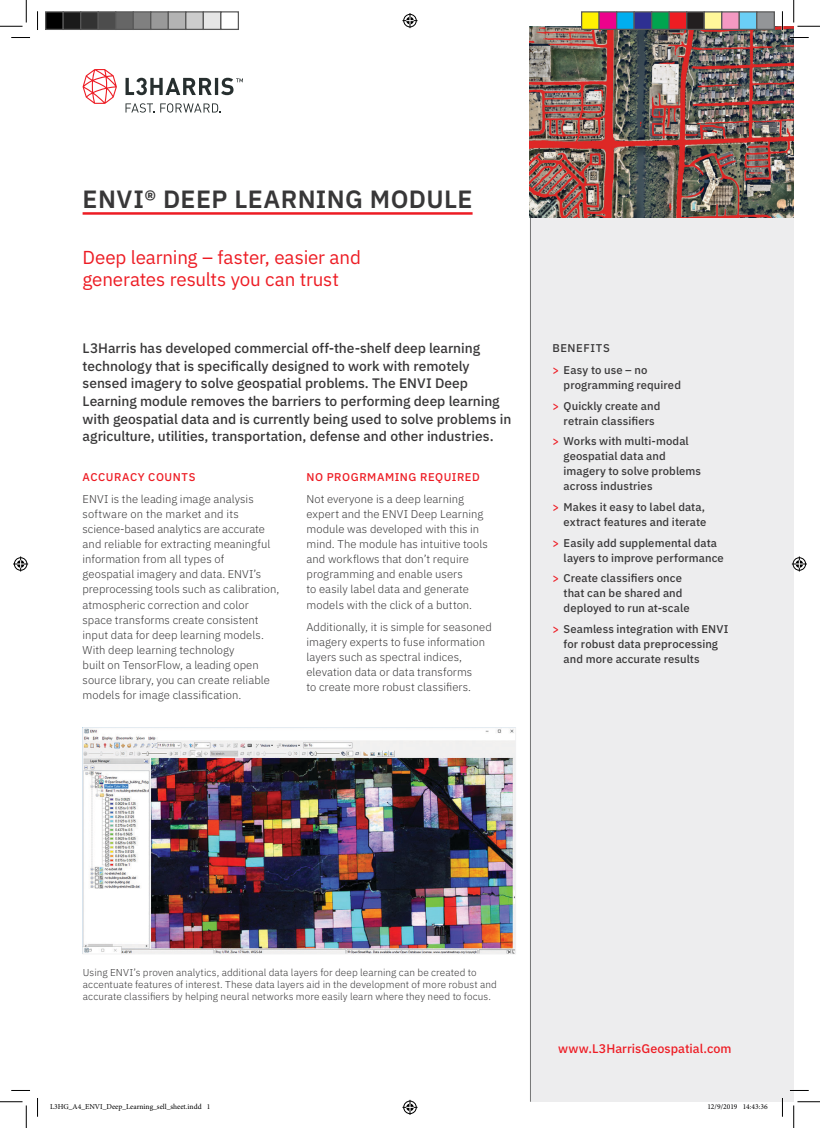
<style>
.page{position:relative;width:820px;height:1128px;background:#fff}
.page>*{position:absolute;margin:0;border:0;box-sizing:border-box;transform-origin:0 0}
.H1___Plex_Sans_20pt{font:600 25px "IBM Plex Sans";letter-spacing:.015em;color:#383738}
.H2__RED____Plex_Sans{font:18.75px/21.2px "IBM Plex Sans";letter-spacing:-.01em;color:#ed1c24}
.H2__RED____Plex_Sans-2{font:500 13.75px/17.5px "IBM Plex Sans";color:#383738}
.H3__RED____Plex_Sans{font:500 12.5px "IBM Plex Sans";letter-spacing:.005em;color:#ed1c24}
.BODY___Plex_Sans_Lig{font:300 11.25px/15px "IBM Plex Sans";letter-spacing:.005em;color:#383738}
.H3__0_0_0_93____Plex{font:500 11.25px/15px "IBM Plex Sans";letter-spacing:.005em;color:#383738}
.H3__RED____Plex_Sans-2{font:500 11.25px "IBM Plex Sans";letter-spacing:.05em;color:#ed1c24}
.H3__0_0_0_93____Plex-2{font:500 11.25px "IBM Plex Sans";letter-spacing:.055em;color:#383738}
.BODY___Plex_Sans_Lig-2{font:300 10px/12px "IBM Plex Sans";letter-spacing:.01em;color:#383738}
.t1{font:7.5px "Minion Pro";color:#000}
.s1{color:#ed1c24}
</style>
<div class="page">
<div style="left:530px;top:26px;width:263px;height:1075px;background:#ededee"></div>
<hr style="left:530px;top:26px;width:1px;height:1075px;background:#747575">
<hr style="left:82px;top:212px;width:390px;height:3px;background:#ed1c24">
<img style="left:84px;top:729px;width:429px;height:223px">
<div style="left:82px;top:727px;width:433px;height:227px;border:1px solid #f2f2f3"></div>
<img style="left:529px;top:26px;width:264px;height:192px">
<svg style="left:82px;top:69px;width:35px;height:35px"></svg>
<svg style="left:125px;top:103px;width:29px;height:10px"></svg>
<svg style="left:160px;top:103px;width:61px;height:10px"></svg>
<svg style="left:125px;top:78px;width:118px;height:17px"></svg>
<svg style="left:11px;top:37px;width:19px;height:1px"></svg>
<svg style="left:789px;top:37px;width:19px;height:1px"></svg>
<svg style="left:11px;top:1090px;width:19px;height:1px"></svg>
<svg style="left:790px;top:1089px;width:18px;height:2px"></svg>
<svg style="left:37px;top:11px;width:1px;height:19px"></svg>
<svg style="left:37px;top:1098px;width:1px;height:18px"></svg>
<svg style="left:781px;top:12px;width:1px;height:18px"></svg>
<svg style="left:781px;top:1101px;width:1px;height:15px"></svg>
<svg style="left:0;top:0;width:27px;height:27px"></svg>
<svg style="left:0;top:1101px;width:27px;height:26px"></svg>
<svg style="left:793px;top:0;width:26px;height:27px"></svg>
<svg style="left:793px;top:1101px;width:26px;height:26px"></svg>
<svg style="left:402px;top:13px;width:15px;height:15px"></svg>
<svg style="left:402px;top:1099px;width:15px;height:15px"></svg>
<svg style="left:13px;top:556px;width:15px;height:15px"></svg>
<svg style="left:791px;top:556px;width:15px;height:15px"></svg>
<div style="left:46px;top:12px;width:17px;height:17px;background:#000"></div>
<div style="left:45px;top:11px;width:19px;height:19px;border:1px solid #595959"></div>
<div style="left:63px;top:12px;width:18px;height:17px;background:#1a1a1a"></div>
<div style="left:62px;top:11px;width:19px;height:19px;border:1px solid #595959"></div>
<div style="left:81px;top:12px;width:17px;height:17px;background:#333"></div>
<div style="left:80px;top:11px;width:19px;height:19px;border:1px solid #595959"></div>
<div style="left:98px;top:12px;width:18px;height:17px;background:#4d4d4d"></div>
<div style="left:98px;top:11px;width:18px;height:19px;border:1px solid #595959"></div>
<div style="left:116px;top:12px;width:17px;height:17px;background:#666"></div>
<div style="left:115px;top:11px;width:19px;height:19px;border:1px solid #595959"></div>
<div style="left:133px;top:12px;width:18px;height:17px;background:#808080"></div>
<div style="left:132px;top:11px;width:19px;height:19px;border:1px solid #595959"></div>
<div style="left:151px;top:12px;width:17px;height:17px;background:#999"></div>
<div style="left:150px;top:11px;width:19px;height:19px;border:1px solid #595959"></div>
<div style="left:168px;top:12px;width:18px;height:17px;background:#b3b3b3"></div>
<div style="left:168px;top:11px;width:18px;height:19px;border:1px solid #595959"></div>
<div style="left:186px;top:12px;width:17px;height:17px;background:#ccc"></div>
<div style="left:185px;top:11px;width:19px;height:19px;border:1px solid #595959"></div>
<div style="left:203px;top:12px;width:18px;height:17px;background:#e6e6e6"></div>
<div style="left:202px;top:11px;width:19px;height:19px;border:1px solid #595959"></div>
<div style="left:220px;top:11px;width:19px;height:19px;border:1px solid #595959"></div>
<div style="left:581px;top:12px;width:17px;height:17px;background:#fff101"></div>
<div style="left:580px;top:11px;width:19px;height:19px;border:1px solid #595959"></div>
<div style="left:598px;top:12px;width:18px;height:17px;background:#ed028c"></div>
<div style="left:598px;top:11px;width:19px;height:19px;border:1px solid #595959"></div>
<div style="left:616px;top:12px;width:17px;height:17px;background:#00aeef"></div>
<div style="left:615px;top:11px;width:19px;height:19px;border:1px solid #595959"></div>
<div style="left:633px;top:12px;width:18px;height:17px;background:#2e3092"></div>
<div style="left:633px;top:11px;width:19px;height:19px;border:1px solid #595959"></div>
<div style="left:651px;top:12px;width:17px;height:17px;background:#00a54f"></div>
<div style="left:650px;top:11px;width:19px;height:19px;border:1px solid #595959"></div>
<div style="left:668px;top:12px;width:18px;height:17px;background:#ee1d23"></div>
<div style="left:668px;top:11px;width:19px;height:19px;border:1px solid #595959"></div>
<div style="left:686px;top:12px;width:17px;height:17px;background:#231f20"></div>
<div style="left:685px;top:11px;width:19px;height:19px;border:1px solid #595959"></div>
<div style="left:703px;top:12px;width:18px;height:17px;background:#fff79a"></div>
<div style="left:703px;top:11px;width:19px;height:19px;border:1px solid #595959"></div>
<div style="left:721px;top:12px;width:17px;height:17px;background:#f499c2"></div>
<div style="left:720px;top:11px;width:19px;height:19px;border:1px solid #595959"></div>
<div style="left:738px;top:12px;width:18px;height:17px;background:#6bcff6"></div>
<div style="left:738px;top:11px;width:19px;height:19px;border:1px solid #595959"></div>
<div style="left:756px;top:12px;width:17px;height:17px;background:#939598"></div>
<div style="left:755px;top:11px;width:19px;height:19px;border:1px solid #595959"></div>
<p class="H1___Plex_Sans_20pt" style="left:82px;top:180px;width:391px">ENVI® DEEP LEARNING MODULE</p>
<p class="H2__RED____Plex_Sans" style="left:82px;top:245px;width:280px">Deep learning – faster, easier and generates results you can trust</p>
<p class="H2__RED____Plex_Sans-2" style="left:82px;top:339px;width:430px">L3Harris has developed commercial off-the-shelf deep learning technology that is specifically designed to work with remotely sensed imagery to solve geospatial problems. The ENVI Deep Learning module removes the barriers to performing deep learning with geospatial data and is currently being used to solve problems in agriculture, utilities, transportation, defense and other industries.</p>
<p class="H3__RED____Plex_Sans-2" style="left:82px;top:468px;width:114px">ACCURACY COUNTS</p>
<p class="BODY___Plex_Sans_Lig" style="left:82px;top:491px;width:198px">ENVI is the leading image analysis software on the market and its science-based analytics are accurate and reliable for extracting meaningful information from all types of<br>geospatial imagery and data. ENVI’s preprocessing tools such as calibration, atmospheric correction and color space transforms create consistent input data for deep learning models.<br>With deep learning technology<br>built on TensorFlow, a leading open source library, you can create reliable models for image classification.</p>
<p class="H3__RED____Plex_Sans-2" style="left:306px;top:468px;width:175px">NO PROGRMAMING REQUIRED</p>
<p class="BODY___Plex_Sans_Lig" style="left:306px;top:491px;width:183px">Not everyone is a deep learning expert and the ENVI Deep Learning module was developed with this in mind. The module has intuitive tools and workflows that don’t require programming and enable users<br>to easily label data and generate models with the click of a button.</p>
<p class="BODY___Plex_Sans_Lig" style="left:306px;top:618px;width:187px">Additionally, it is simple for seasoned imagery experts to fuse information layers such as spectral indices, elevation data or data transforms<br>to create more robust classifiers.</p>
<p class="H3__0_0_0_93____Plex-2" style="left:552px;top:339px;width:59px">BENEFITS</p>
<p class="H3__0_0_0_93____Plex" style="left:563px;top:361px;width:119px;text-indent:-11px"><span class="s1">&gt;</span> Easy to use – no programming required</p>
<p class="H3__0_0_0_93____Plex" style="left:552px;top:397px;width:109px;text-align:center"><span class="s1">&gt;</span> Quickly create and retrain classifiers</p>
<p class="H3__0_0_0_93____Plex" style="left:563px;top:433px;width:139px;text-indent:-11px"><span class="s1">&gt;</span> Works with multi-modal geospatial data and imagery to solve problems across industries</p>
<p class="H3__0_0_0_93____Plex" style="left:552px;top:498px;width:155px;text-align:right"><span class="s1">&gt;</span> Makes it easy to label data, extract features and iterate</p>
<p class="H3__0_0_0_93____Plex" style="left:563px;top:534px;width:162px;text-indent:-11px"><span class="s1">&gt;</span> Easily add supplemental data layers to improve performance</p>
<p class="H3__0_0_0_93____Plex" style="left:563px;top:570px;width:127px;text-indent:-11px"><span class="s1">&gt;</span> Create classifiers once that can be shared and deployed to run at-scale</p>
<p class="H3__0_0_0_93____Plex" style="left:563px;top:620px;width:166px;text-indent:-11px"><span class="s1">&gt;</span> Seamless integration with ENVI for robust data preprocessing and more accurate results</p>
<p class="BODY___Plex_Sans_Lig-2" style="left:83px;top:965px;width:415px">Using ENVI’s proven analytics, additional data layers for deep learning can be created to accentuate features of interest. These data layers aid in the development of more robust and accurate classifiers by helping neural networks more easily learn where they need to focus.</p>
<p class="H3__RED____Plex_Sans" style="left:557px;top:1038px;width:175px">www.L3HarrisGeospatial.com</p>
<p class="t1" style="left:50px;top:1101px;width:162px">L3HG_A4_ENVI_Deep_Learning_sell_sheet.indd 1</p>
<p class="t1" style="left:707px;top:1101px;width:62px">12/9/2019 14:43:36</p>
</div>
